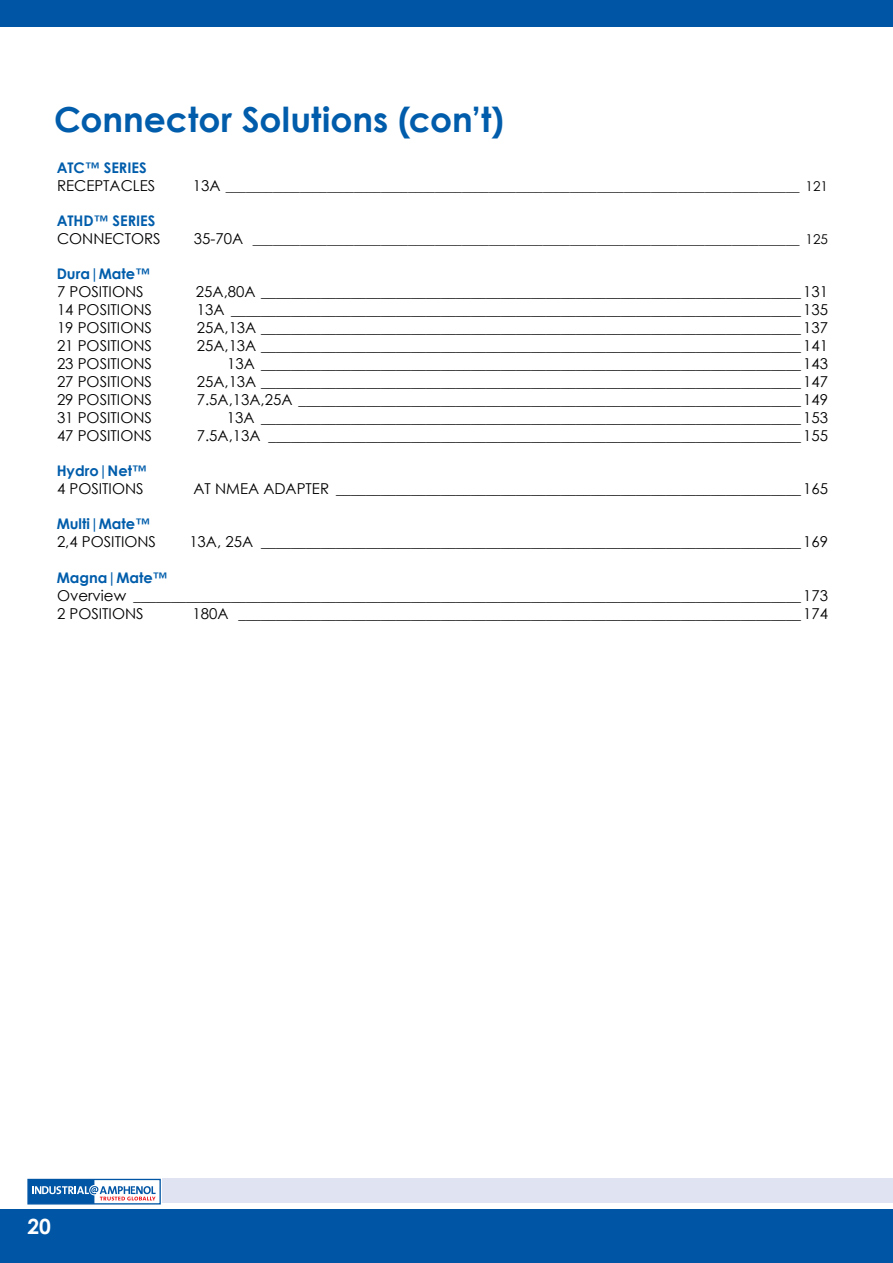
<style>
.page{position:relative;width:893px;height:1263px;background:#fff}
.page>*{position:absolute;margin:0;border:0;box-sizing:border-box;transform-origin:0 0}
.t1{font:700 34.5px "Century Gothic";color:#015dab}
.t2{font:700 21px "Century Gothic";color:#fff}
.t3{font:15px/18px "Century Gothic";color:#000}
.t4{font:700 14.7px "Century Gothic";color:#015dab}
.t5{font:13.5px "Century Gothic";color:#000}
.s1{font-size:15px}
</style>
<div class="page">
<div style="left:0;top:1210px;width:893px;height:53px;background:#0155a5"></div>
<div style="left:0;top:0;width:893px;height:26px;background:#0155a5"></div>
<div style="left:161px;top:1178px;width:732px;height:25px;background:#e0e4f2"></div>
<div style="left:27px;top:1179px;width:134px;height:25px;border:1px solid #0155a5"></div>
<svg style="left:28px;top:1179px;width:128px;height:25px"></svg>
<h1 class="t1" style="left:54px;top:106px;width:451px">Connector Solutions (con’t)</h1>
<p class="t4" style="left:57px;top:162px;width:92px">ATC™ SERIES</p>
<p class="t3" style="left:57px;top:178px;width:100px">RECEPTACLES</p>
<p class="t5" style="left:193px;top:181px;width:637px"><span class="s1">13A</span> _____________________________________________________________________________________ 121</p>
<p class="t4" style="left:57px;top:215px;width:100px">ATHD™ SERIES</p>
<p class="t3" style="left:57px;top:229px;width:105px">CONNECTORS</p>
<p class="t5" style="left:194px;top:234px;width:636px"><span class="s1">35-70A</span> _________________________________________________________________________________ 125</p>
<p class="t4" style="left:57px;top:268px;width:95px">Dura|Mate™</p>
<p class="t3" style="left:57px;top:283px;width:88px">7 POSITIONS</p>
<p class="t3" style="left:196px;top:284px;width:634px">25A,80A ________________________________________________________________________131</p>
<p class="t3" style="left:57px;top:301px;width:96px">14 POSITIONS</p>
<p class="t3" style="left:197px;top:302px;width:633px">13A ____________________________________________________________________________135</p>
<p class="t3" style="left:57px;top:320px;width:96px">19 POSITIONS</p>
<p class="t3" style="left:197px;top:320px;width:633px">25A,13A ________________________________________________________________________137</p>
<p class="t3" style="left:57px;top:338px;width:96px">21 POSITIONS</p>
<p class="t3" style="left:197px;top:338px;width:633px">25A,13A ________________________________________________________________________141</p>
<p class="t3" style="left:57px;top:356px;width:96px">23 POSITIONS</p>
<p class="t3" style="left:227px;top:356px;width:602px">13A ________________________________________________________________________143</p>
<p class="t3" style="left:57px;top:373px;width:96px">27 POSITIONS</p>
<p class="t3" style="left:197px;top:374px;width:633px">25A,13A ________________________________________________________________________147</p>
<p class="t3" style="left:57px;top:392px;width:96px">29 POSITIONS</p>
<p class="t3" style="left:197px;top:391px;width:633px">7.5A,13A,25A ___________________________________________________________________149</p>
<p class="t3" style="left:57px;top:410px;width:96px">31 POSITIONS</p>
<p class="t3" style="left:227px;top:410px;width:603px">13A ________________________________________________________________________153</p>
<p class="t3" style="left:57px;top:427px;width:96px">47 POSITIONS</p>
<p class="t3" style="left:197px;top:427px;width:633px">7.5A,13A _______________________________________________________________________155</p>
<p class="t4" style="left:57px;top:465px;width:92px">Hydro|Net™</p>
<p class="t3" style="left:57px;top:480px;width:88px">4 POSITIONS</p>
<p class="t3" style="left:193px;top:480px;width:636px">AT NMEA ADAPTER ______________________________________________________________165</p>
<p class="t4" style="left:57px;top:518px;width:95px">Multi|Mate™</p>
<p class="t3" style="left:57px;top:533px;width:101px">2,4 POSITIONS</p>
<p class="t3" style="left:189px;top:533px;width:640px">13A, 25A ________________________________________________________________________169</p>
<p class="t4" style="left:57px;top:571px;width:112px">Magna|Mate™</p>
<p class="t3" style="left:57px;top:587px;width:772px">Overview _________________________________________________________________________________________173<br>2 POSITIONS</p>
<p class="t3" style="left:193px;top:605px;width:637px">180A ___________________________________________________________________________174</p>
<h2 class="t2" style="left:27px;top:1218px;width:25px">20</h2>
</div>
